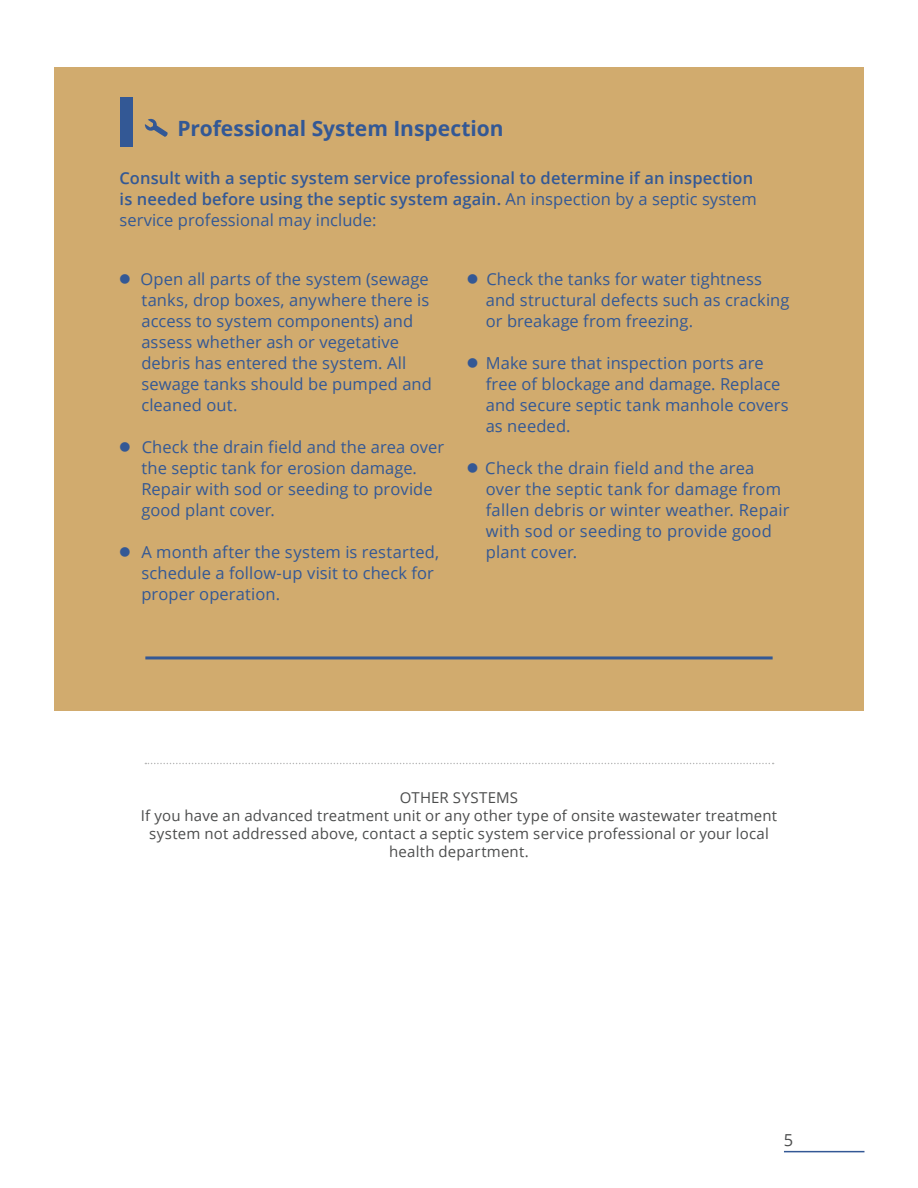
<style>
.page{position:relative;width:918px;height:1188px;background:#fff}
.page>*{position:absolute;margin:0;border:0;box-sizing:border-box;transform-origin:0 0}
.t1{font:700 21px "Open Sans";color:#335895}
.t2{font:16.5px/21px "Open Sans";letter-spacing:.005em;color:#335895}
.t3{font:600 16.5px/21px "Open Sans";letter-spacing:.005em;color:#335895}
.t4{font:16.5px "Open Sans";color:#4c4d4d}
.t5{font:15px/18px "Open Sans";letter-spacing:.01em;color:#4c4d4d;text-align:center}
.s1{font-weight:400}
</style>
<div class="page">
<hr style="left:784px;top:1151px;width:80px;height:1px;background:#335895">
<div style="left:54px;top:68px;width:810px;height:643px;background:#d1ab6e"></div>
<div style="left:120px;top:97px;width:13px;height:49px;background:#335895"></div>
<hr style="left:145px;top:656px;width:628px;height:3px;background:#335895">
<svg style="left:145px;top:119px;width:23px;height:18px"></svg>
<svg style="left:145px;top:763px;width:629px;height:1px"></svg>
<p class="t1" style="left:177px;top:114px;width:328px">Professional System Inspection</p>
<p class="t3" style="left:120px;top:168px;width:639px">Consult with a septic system service professional to determine if an inspection is needed before using the septic system again. <span class="s1">An inspection by a septic system service professional may include:</span></p>
<p class="t2" style="left:141px;top:268px;width:292px;text-indent:-22px">● Open all parts of the system (sewage tanks, drop boxes, anywhere there is access to system components) and assess whether ash or vegetative debris has entered the system. All sewage tanks should be pumped and cleaned out.</p>
<p class="t2" style="left:141px;top:436px;width:304px;text-indent:-22px">● Check the drain field and the area over the septic tank for erosion damage.<br>Repair with sod or seeding to provide good plant cover.</p>
<p class="t2" style="left:141px;top:541px;width:299px;text-indent:-22px">● A month after the system is restarted, schedule a follow-up visit to check for proper operation.</p>
<p class="t2" style="left:486px;top:268px;width:305px;text-indent:-19px">● Check the tanks for water tightness and structural defects such as cracking or breakage from freezing.</p>
<p class="t2" style="left:486px;top:352px;width:305px;text-indent:-19px">● Make sure that inspection ports are free of blockage and damage. Replace and secure septic tank manhole covers as needed.</p>
<p class="t2" style="left:486px;top:457px;width:305px;text-indent:-19px">● Check the drain field and the area over the septic tank for damage from fallen debris or winter weather. Repair with sod or seeding to provide good plant cover.</p>
<p class="t5" style="left:400px;top:788px;width:120px">OTHER SYSTEMS</p>
<p class="t5" style="left:141px;top:806px;width:638px">If you have an advanced treatment unit or any other type of onsite wastewater treatment system not addressed above, contact a septic system service professional or your local health department.</p>
<p class="t4" style="left:784px;top:1128px;width:11px">5</p>
</div>
